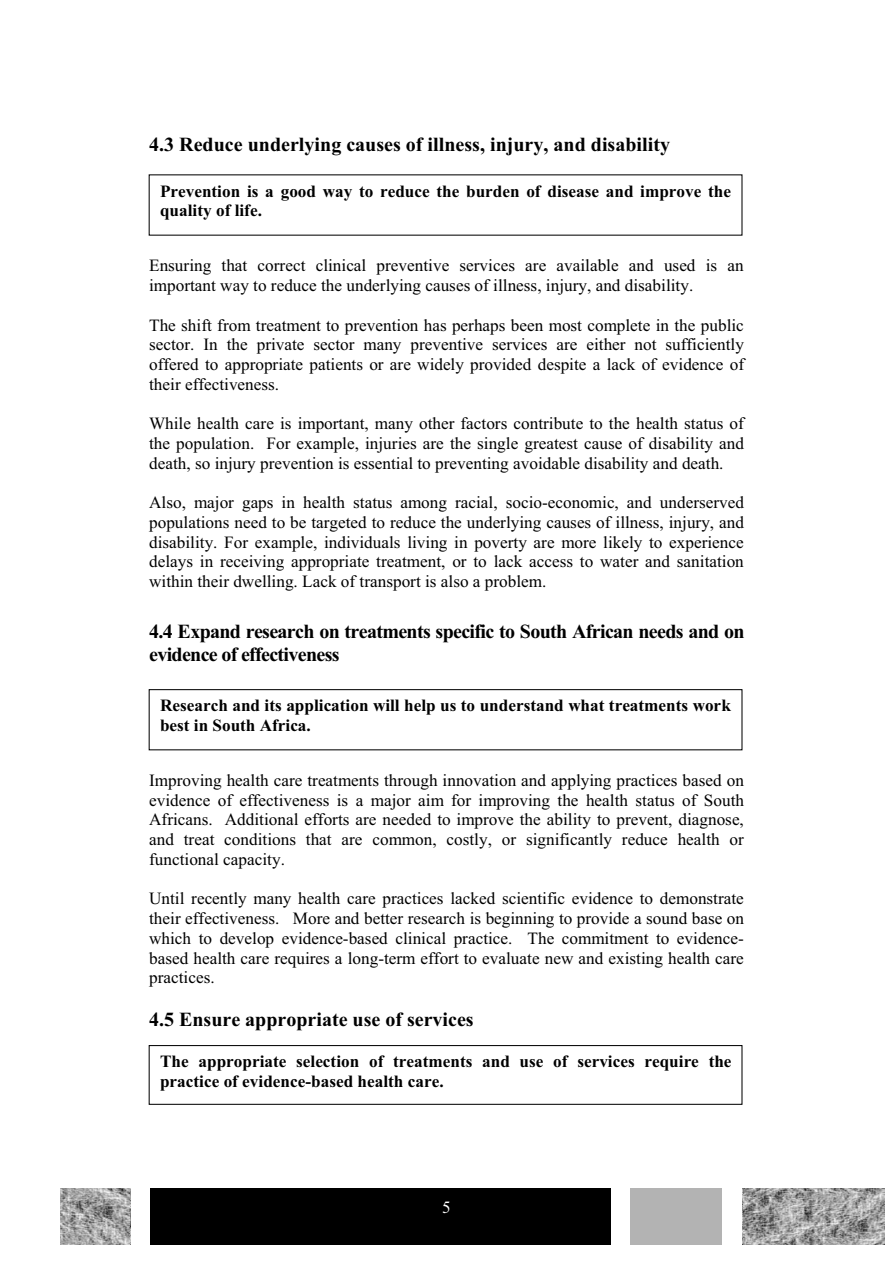
<style>
.page{position:relative;width:893px;height:1263px;background:#fff}
.page>*{position:absolute;margin:0;border:0;box-sizing:border-box;transform-origin:0 0}
.t1{font:700 19.95px "Times New Roman";letter-spacing:-.015em;color:#000}
.t2{font:700 19.95px/23.1px "Times New Roman";letter-spacing:-.035em;color:#000}
.t3{font:17.1px/19.8px "Times New Roman";color:#000;text-align:justify}
.t4{font:700 17.1px/20.1px "Times New Roman";color:#000}
.t5{font:17.1px "Times New Roman";color:#fff}
</style>
<div class="page">
<svg style="left:742px;top:1188px;width:142px;height:57px"></svg>
<div style="left:630px;top:1188px;width:91px;height:57px;background:#b3b3b3"></div>
<div style="left:150px;top:1188px;width:460px;height:57px;background:#000"></div>
<svg style="left:61px;top:1188px;width:69px;height:57px"></svg>
<div style="left:149px;top:689px;width:593px;height:61px;border:1px solid #000"></div>
<div style="left:149px;top:1045px;width:593px;height:60px;border:1px solid #000"></div>
<p class="t1" style="left:149px;top:138px;width:522px">4.3 Reduce underlying causes of illness, injury, and disability</p>
<p class="t4" style="left:160px;top:183px;width:572px">Prevention is a good way to reduce the burden of disease and improve the quality of life.</p>
<p class="t3" style="left:149px;top:257px;width:596px">Ensuring that correct clinical preventive services are available and used is an important way to reduce the underlying causes of illness, injury, and disability.</p>
<p class="t3" style="left:149px;top:317px;width:596px">The shift from treatment to prevention has perhaps been most complete in the public sector. In the private sector many preventive services are either not sufficiently offered to appropriate patients or are widely provided despite a lack of evidence of their effectiveness.</p>
<p class="t3" style="left:149px;top:415px;width:596px">While health care is important, many other factors contribute to the health status of the population. For example, injuries are the single greatest cause of disability and death, so injury prevention is essential to preventing avoidable disability and death.</p>
<p class="t3" style="left:149px;top:494px;width:596px">Also, major gaps in health status among racial, socio-economic, and underserved populations need to be targeted to reduce the underlying causes of illness, injury, and disability. For example, individuals living in poverty are more likely to experience delays in receiving appropriate treatment, or to lack access to water and sanitation within their dwelling. Lack of transport is also a problem.</p>
<p class="t2" style="left:149px;top:622px;width:597px">4.4 Expand research on treatments specific to South African needs and on evidence of effectiveness</p>
<p class="t4" style="left:160px;top:697px;width:572px">Research and its application will help us to understand what treatments work best in South Africa.</p>
<p class="t3" style="left:149px;top:772px;width:596px">Improving health care treatments through innovation and applying practices based on evidence of effectiveness is a major aim for improving the health status of South Africans. Additional efforts are needed to improve the ability to prevent, diagnose, and treat conditions that are common, costly, or significantly reduce health or functional capacity.</p>
<p class="t3" style="left:149px;top:891px;width:596px">Until recently many health care practices lacked scientific evidence to demonstrate their effectiveness. More and better research is beginning to provide a sound base on which to develop evidence-based clinical practice. The commitment to evidence&shy;based health care requires a long-term effort to evaluate new and existing health care practices.</p>
<p class="t1" style="left:149px;top:1013px;width:326px">4.5 Ensure appropriate use of services</p>
<p class="t4" style="left:160px;top:1053px;width:573px">The appropriate selection of treatments and use of services require the practice of evidence-based health care.</p>
<p class="t5" style="left:442px;top:1197px;width:10px">5</p>
</div>
